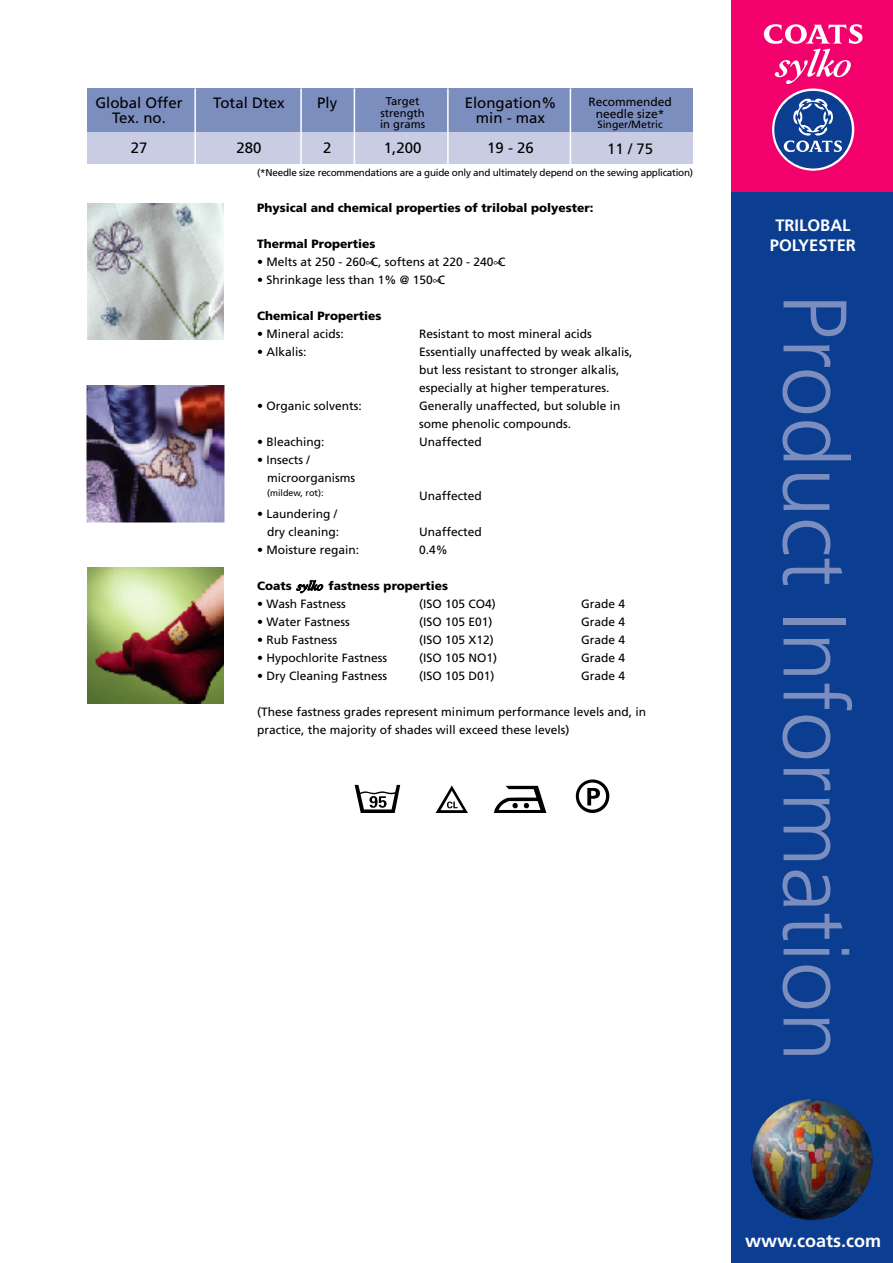
<style>
.page{position:relative;width:893px;height:1263px;background:#fff}
.page>*{position:absolute;margin:0;border:0;box-sizing:border-box;transform-origin:0 0}
.t1{font:300 90px "Frutiger";color:#7c8ebe}
.t2{font:700 18px "Frutiger";color:#fff}
.t3{font:700 16.5px/19.5px "Frutiger";color:#fff;text-align:center}
.t4{font:15px/15px "Frutiger";color:#000;text-align:center}
.t5{font:12px/18px "Frutiger";color:#000}
.t6{font:900 12px "Frutiger";color:#000}
.t7{font:11.25px/11.2px "Frutiger";color:#000;text-align:center}
.t8{font:10.5px "Frutiger";color:#000}
.t9{font:9.9px "Frutiger";letter-spacing:-.025em;color:#000}
.t10{font:9px "Frutiger";color:#000}
</style>
<div class="page">
<div style="left:731px;top:0;width:162px;height:192px;background:#f2016c"></div>
<div style="left:731px;top:192px;width:162px;height:1071px;background:#0b3d91"></div>
<img style="left:751px;top:1099px;width:122px;height:121px;border-radius:50%">
<svg style="left:772px;top:88px;width:82px;height:83px"></svg>
<div style="left:774px;top:91px;width:78px;height:77px;background:#0b3d91;border-radius:50%"></div>
<svg style="left:784px;top:98px;width:58px;height:54px"></svg>
<svg style="left:764px;top:24px;width:99px;height:60px"></svg>
<div style="left:87px;top:132px;width:606px;height:32px;background:#c9cde3"></div>
<div style="left:87px;top:88px;width:606px;height:44px;background:#7c8ebe"></div>
<hr style="left:194px;top:88px;width:2px;height:81px;background:#fff">
<hr style="left:300px;top:88px;width:2px;height:81px;background:#fff">
<hr style="left:354px;top:88px;width:1px;height:81px;background:#fff">
<hr style="left:447px;top:88px;width:2px;height:81px;background:#fff">
<hr style="left:570px;top:88px;width:1px;height:81px;background:#fff">
<img style="left:87px;top:203px;width:136px;height:136px">
<img style="left:87px;top:568px;width:136px;height:136px">
<img style="left:86px;top:385px;width:139px;height:138px">
<svg style="left:355px;top:785px;width:45px;height:28px"></svg>
<svg style="left:436px;top:785px;width:32px;height:28px"></svg>
<svg style="left:494px;top:786px;width:52px;height:27px"></svg>
<svg style="left:576px;top:779px;width:33px;height:34px"></svg>
<svg style="left:296px;top:580px;width:27px;height:13px"></svg>
<p class="t4" style="left:95px;top:95px;width:89px">Global Offer<br>Tex. no.</p>
<p class="t4" style="left:131px;top:140px;width:18px">27</p>
<p class="t5" style="left:588px;top:96px;width:85px;line-height:12px;text-align:center">Recommended needle size*</p>
<p class="t8" style="left:597px;top:119px;width:67px">Singer/Metric</p>
<p class="t4" style="left:607px;top:141px;width:47px">11 / 75</p>
<p class="t9" style="left:257px;top:167px;width:437px">(*Needle size recommendations are a guide only and ultimately depend on the sewing application)</p>
<p class="t4" style="left:213px;top:95px;width:73px">Total Dtex</p>
<p class="t4" style="left:236px;top:140px;width:27px">280</p>
<p class="t4" style="left:317px;top:95px;width:22px">Ply</p>
<p class="t4" style="left:323px;top:140px;width:10px">2</p>
<p class="t4" style="left:465px;top:95px;width:93px">Elongation% min - max</p>
<p class="t4" style="left:487px;top:140px;width:48px">19 - 26</p>
<p class="t7" style="left:380px;top:96px;width:47px">Target strength in grams</p>
<p class="t4" style="left:384px;top:140px;width:39px">1,200</p>
<p class="t6" style="left:257px;top:201px;width:338px">Physical and chemical properties of trilobal polyester:</p>
<p class="t6" style="left:257px;top:237px;width:120px">Thermal Properties</p>
<p class="t5" style="left:257px;top:253px;width:250px">• Melts at 250 - 260∞C, softens at 220 - 240∞C</p>
<p class="t5" style="left:257px;top:271px;width:189px">• Shrinkage less than 1% @ 150∞C</p>
<p class="t6" style="left:257px;top:309px;width:126px">Chemical Properties</p>
<p class="t5" style="left:257px;top:325px;width:88px">• Mineral acids:</p>
<p class="t5" style="left:419px;top:325px;width:174px">Resistant to most mineral acids</p>
<p class="t5" style="left:257px;top:343px;width:51px">• Alkalis:</p>
<p class="t5" style="left:419px;top:343px;width:215px">Essentially unaffected by weak alkalis, but less resistant to stronger alkalis, especially at higher temperatures.</p>
<p class="t5" style="left:257px;top:397px;width:106px">• Organic solvents:</p>
<p class="t5" style="left:419px;top:397px;width:203px">Generally unaffected, but soluble in some phenolic compounds.</p>
<p class="t5" style="left:257px;top:433px;width:69px">• Bleaching:</p>
<p class="t5" style="left:419px;top:433px;width:64px">Unaffected</p>
<p class="t5" style="left:267px;top:451px;width:90px;text-indent:-10px">• Insects / microorganisms</p>
<p class="t5" style="left:419px;top:487px;width:64px">Unaffected</p>
<p class="t5" style="left:257px;top:505px;width:84px;text-align:right">• Laundering / dry cleaning:</p>
<p class="t10" style="left:267px;top:487px;width:58px">(mildew, rot):</p>
<p class="t5" style="left:419px;top:523px;width:64px">Unaffected</p>
<p class="t5" style="left:257px;top:541px;width:104px">• Moisture regain:</p>
<p class="t5" style="left:419px;top:541px;width:30px">0.4%</p>
<p class="t6" style="left:257px;top:579px;width:36px">Coats</p>
<p class="t6" style="left:329px;top:579px;width:121px">fastness properties</p>
<p class="t5" style="left:257px;top:595px;width:90px">• Wash Fastness</p>
<p class="t5" style="left:419px;top:595px;width:78px">(ISO 105 CO4)</p>
<p class="t5" style="left:581px;top:595px;width:46px">Grade 4</p>
<p class="t5" style="left:257px;top:613px;width:94px">• Water Fastness</p>
<p class="t5" style="left:419px;top:613px;width:75px">(ISO 105 E01)</p>
<p class="t5" style="left:581px;top:613px;width:46px">Grade 4</p>
<p class="t5" style="left:257px;top:631px;width:82px">• Rub Fastness</p>
<p class="t5" style="left:419px;top:631px;width:76px">(ISO 105 X12)</p>
<p class="t5" style="left:581px;top:631px;width:46px">Grade 4</p>
<p class="t5" style="left:257px;top:649px;width:132px">• Hypochlorite Fastness</p>
<p class="t5" style="left:419px;top:649px;width:80px">(ISO 105 NO1)</p>
<p class="t5" style="left:581px;top:649px;width:46px">Grade 4</p>
<p class="t5" style="left:257px;top:667px;width:132px">• Dry Cleaning Fastness</p>
<p class="t5" style="left:419px;top:667px;width:77px">(ISO 105 D01)</p>
<p class="t5" style="left:581px;top:667px;width:46px">Grade 4</p>
<p class="t5" style="left:257px;top:703px;width:390px">(These fastness grades represent minimum performance levels and, in practice, the majority of shades will exceed these levels)</p>
<h3 class="t3" style="left:770px;top:215px;width:88px">TRILOBAL<br>POLYESTER</h3>
<h1 class="t1" style="left:865px;top:293px;width:770px;rotate:90deg">Product Information</h1>
<h2 class="t2" style="left:745px;top:1230px;width:138px">www.coats.com</h2>
</div>
